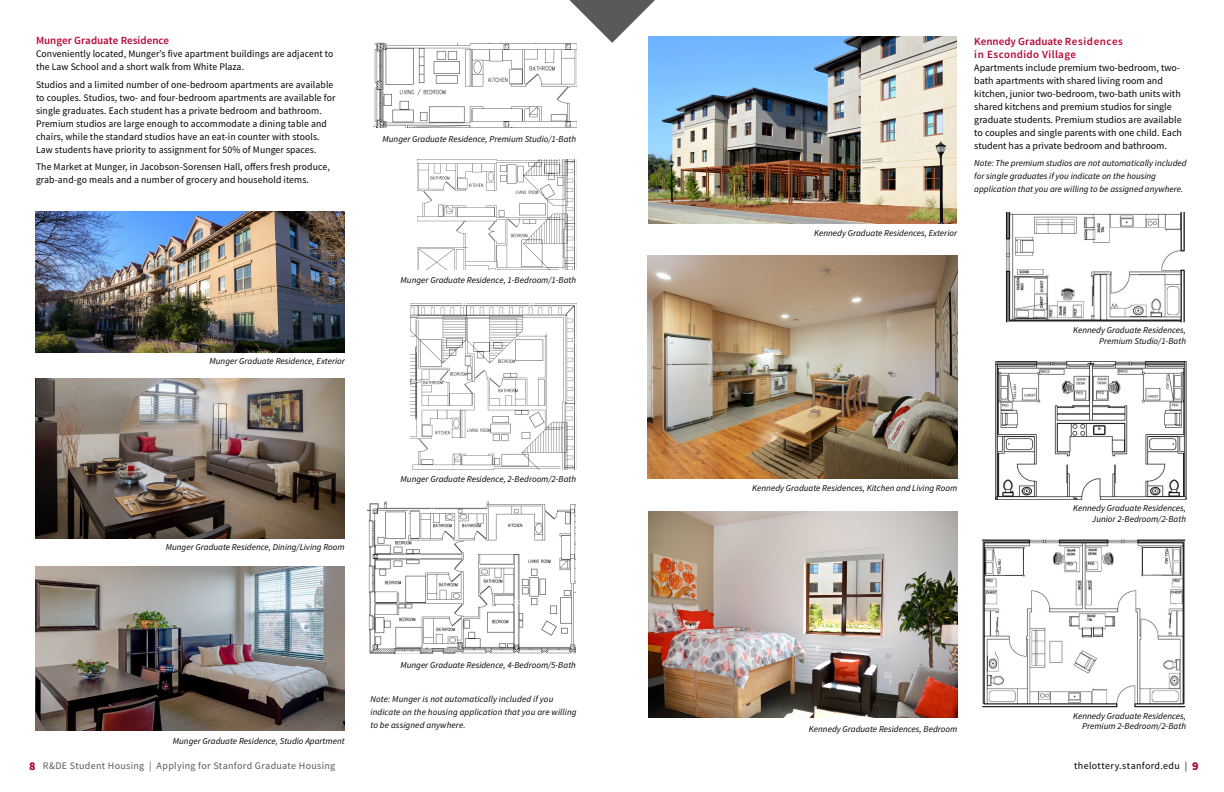
<style>
.page{position:relative;width:1224px;height:792px;background:#fff}
.page>*{position:absolute;margin:0;border:0;box-sizing:border-box;transform-origin:0 0}
.t1{font:600 11px/13px "Source Sans Pro";letter-spacing:.025em;color:#b30838}
.t2{font:600 11px "Source Sans Pro";letter-spacing:.005em;color:#b30838}
.t3{font:10px/13px "Source Sans Pro";letter-spacing:.01em;color:#000}
.t4{font:10px "Source Sans Pro";letter-spacing:.03em;color:#58595b}
.t5{font:10px "Source Sans Pro";letter-spacing:.035em;color:#000}
.t6{font:italic 9px/13px "Source Sans Pro";color:#000;text-align:right}
.s1{font-weight:900;font-size:12px;color:#a90533}
</style>
<div class="page">
<img style="left:648px;top:36px;width:309px;height:187px">
<img style="left:648px;top:255px;width:309px;height:224px">
<img style="left:36px;top:212px;width:309px;height:140px">
<svg style="left:569px;top:0;width:86px;height:43px"></svg>
<img style="left:417px;top:159px;width:158px;height:111px">
<img style="left:411px;top:303px;width:165px;height:166px">
<img style="left:367px;top:501px;width:209px;height:153px">
<img style="left:374px;top:38px;width:202px;height:89px">
<img style="left:982px;top:539px;width:204px;height:169px">
<img style="left:996px;top:362px;width:190px;height:138px">
<img style="left:1006px;top:212px;width:179px;height:111px">
<img style="left:648px;top:511px;width:309px;height:207px">
<img style="left:36px;top:379px;width:309px;height:159px">
<img style="left:36px;top:566px;width:309px;height:165px">
<p class="t2" style="left:36px;top:34px;width:135px">Munger Graduate Residence</p>
<p class="t3" style="left:36px;top:48px;width:299px">Conveniently located, Munger’s five apartment buildings are adjacent to the Law School and a short walk from White Plaza.</p>
<p class="t3" style="left:36px;top:78px;width:301px">Studios and a limited number of one-bedroom apartments are available to couples. Studios, two- and four-bedroom apartments are available for single graduates. Each student has a private bedroom and bathroom.<br>Premium studios are large enough to accommodate a dining table and chairs, while the standard studios have an eat-in counter with stools.<br>Law students have priority to assignment for 50% of Munger spaces.</p>
<p class="t3" style="left:36px;top:161px;width:295px">The Market at Munger, in Jacobson-Sorensen Hall, offers fresh produce, grab-and-go meals and a number of grocery and household items.</p>
<p class="t6" style="left:210px;top:354px;width:137px">Munger Graduate Residence, Exterior</p>
<p class="t6" style="left:383px;top:132px;width:195px">Munger Graduate Residence, Premium Studio/1-Bath</p>
<p class="t6" style="left:401px;top:274px;width:177px">Munger Graduate Residence, 1-Bedroom/1-Bath</p>
<p class="t6" style="left:166px;top:540px;width:180px">Munger Graduate Residence, Dining/Living Room</p>
<p class="t6" style="left:401px;top:472px;width:177px">Munger Graduate Residence, 2-Bedroom/2-Bath</p>
<p class="t6" style="left:173px;top:734px;width:173px">Munger Graduate Residence, Studio Apartment</p>
<p class="t6" style="left:400px;top:658px;width:177px">Munger Graduate Residence, 4-Bedroom/5-Bath</p>
<p class="t6" style="left:370px;top:693px;width:208px;text-align:left">Note: Munger is not automatically included if you indicate on the housing application that you are willing to be assigned anywhere.</p>
<p class="t6" style="left:814px;top:226px;width:145px">Kennedy Graduate Residences, Exterior</p>
<p class="t1" style="left:974px;top:35px;width:150px">Kennedy Graduate Residences in Escondido Village</p>
<p class="t3" style="left:974px;top:61px;width:209px">Apartments include premium two-bedroom, two&shy;bath apartments with shared living room and kitchen, junior two-bedroom, two-bath units with shared kitchens and premium studios for single graduate students. Premium studios are available to couples and single parents with one child. Each student has a private bedroom and bathroom.</p>
<p class="t6" style="left:974px;top:157px;width:214px;text-align:left">Note: The premium studios are not automatically included for single graduates if you indicate on the housing application that you are willing to be assigned anywhere.</p>
<p class="t6" style="left:1073px;top:325px;width:114px;line-height:10.8px">Kennedy Graduate Residences,<br>Premium Studio/1-Bath</p>
<p class="t6" style="left:752px;top:482px;width:207px">Kennedy Graduate Residences, Kitchen and Living Room</p>
<p class="t6" style="left:1073px;top:503px;width:114px;line-height:10.8px">Kennedy Graduate Residences,<br>Junior 2-Bedroom/2-Bath</p>
<p class="t6" style="left:809px;top:722px;width:150px">Kennedy Graduate Residences, Bedroom</p>
<p class="t6" style="left:1073px;top:710px;width:114px;line-height:10.8px">Kennedy Graduate Residences,<br>Premium 2-Bedroom/2-Bath</p>
<p class="t4" style="left:29px;top:759px;width:308px"><span class="s1">8</span> R&amp;DE Student Housing | Applying for Stanford Graduate Housing</p>
<p class="t5" style="left:1074px;top:759px;width:126px">thelottery.stanford.edu | <span class="s1">9</span></p>
</div>
